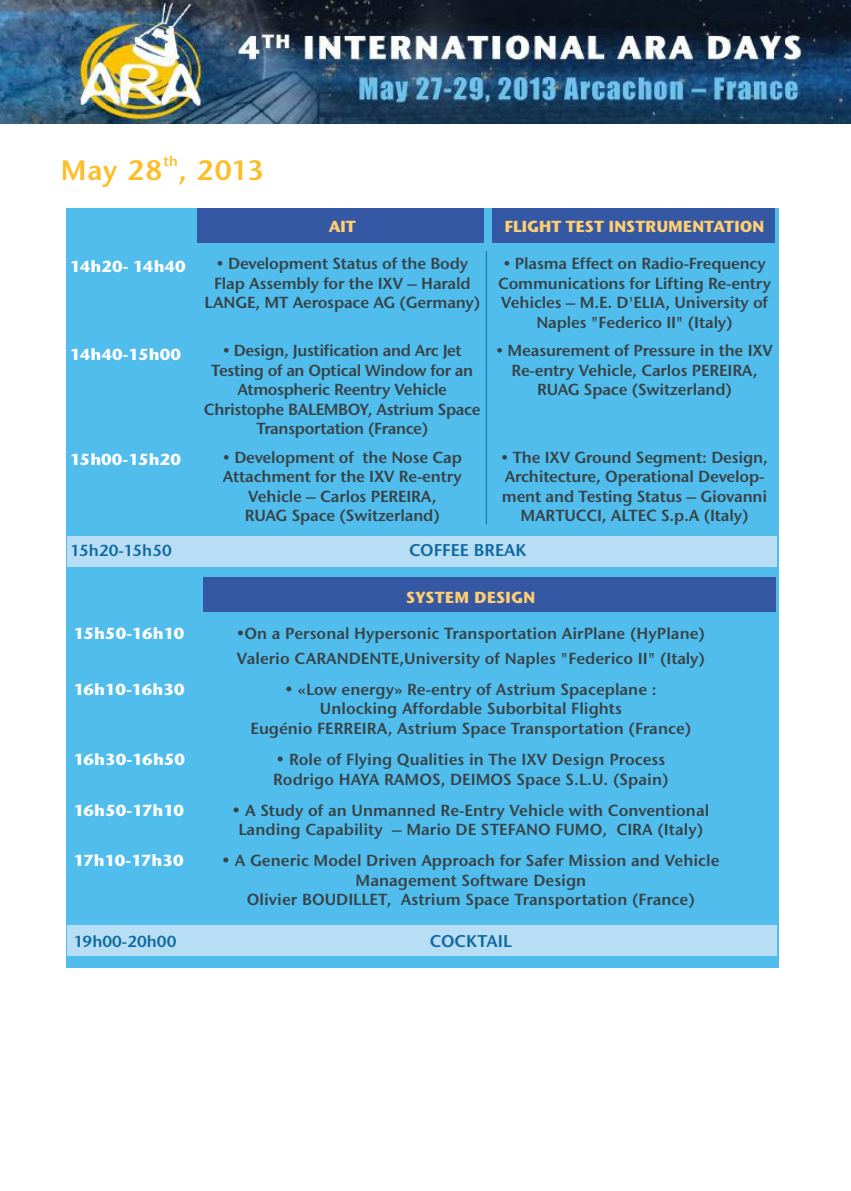
<style>
.page{position:relative;width:851px;height:1191px;background:#fff}
.page>*{position:absolute;margin:0;border:0;box-sizing:border-box;transform-origin:0 0}
.t1{font:28px "Stone Sans ITCTT Semi";letter-spacing:.02em;color:#fdbd28}
.t2{font:17px "Stone Sans ITCTT Semi";color:#0d699f}
.t3{font:16px/19.6px "Stone Sans ITCTT Semi";letter-spacing:-.01em;color:#374348;text-align:center}
.t4{font:700 16px "Stone Sans ITCTT";color:#fff}
.t5{font:700 16px "Stone Sans ITCTT";letter-spacing:-.015em;color:#fece70}
.t6{font:16px "Stone Sans ITCTT Semi";color:#0d699f}
.t7{font:14px "Stone Sans ITCTT Semi";color:#fdbd28}
.s1{font-family:"Stone Sans ITCTT";font-weight:700;font-size:17px}
</style>
<div class="page">
<img style="left:0;top:0;width:850px;height:123px">
<div style="left:67px;top:208px;width:712px;height:760px;background:#50bdec"></div>
<div style="left:198px;top:209px;width:286px;height:34px;background:#3458a3"></div>
<div style="left:492px;top:209px;width:282px;height:34px;background:#3458a3"></div>
<div style="left:203px;top:577px;width:572px;height:34px;background:#3458a3"></div>
<div style="left:67px;top:536px;width:709px;height:30px;background:#b7def5"></div>
<div style="left:67px;top:925px;width:709px;height:30px;background:#b7def5"></div>
<hr style="left:486px;top:251px;width:1px;height:273px;background:#0d699f">
<h1 class="t1" style="left:61px;top:153px;width:103px">May 28</h1>
<p class="t7" style="left:163px;top:153px;width:16px">th</p>
<h1 class="t1" style="left:178px;top:153px;width:87px">, 2013</h1>
<p class="t4" style="left:70px;top:256px;width:117px">14h20- 14h40</p>
<p class="t4" style="left:70px;top:344px;width:113px">14h40-15h00</p>
<p class="t4" style="left:70px;top:449px;width:112px">15h00-15h20</p>
<p class="t5" style="left:329px;top:217px;width:29px">AIT</p>
<p class="t3" style="left:204px;top:253px;width:277px">• Development Status of the Body<br>Flap Assembly for the IXV – Harald<br>LANGE, MT Aerospace AG (Germany)</p>
<p class="t3" style="left:204px;top:340px;width:278px">• Design, Justification and Arc Jet<br>Testing of an Optical Window for an<br>Atmospheric Reentry Vehicle<br>Christophe BALEMBOY, Astrium Space<br>Transportation (France)</p>
<p class="t3" style="left:223px;top:447px;width:240px">• Development of the Nose Cap<br>Attachment for the IXV Re-entry<br>Vehicle – Carlos PEREIRA,<br>RUAG Space (Switzerland)</p>
<p class="t5" style="left:504px;top:217px;width:261px">FLIGHT TEST INSTRUMENTATION</p>
<p class="t3" style="left:498px;top:253px;width:274px">• Plasma Effect on Radio-Frequency Communications for Lifting Re-entry Vehicles – M.E. D'ELIA, University of Naples "Federico II" (Italy)</p>
<p class="t3" style="left:496px;top:340px;width:278px">• Measurement of Pressure in the IXV<br>Re-entry Vehicle, Carlos PEREIRA,<br>RUAG Space (Switzerland)</p>
<p class="t3" style="left:501px;top:447px;width:268px">• The IXV Ground Segment: Design, Architecture, Operational Develop&shy;ment and Testing Status – Giovanni MARTUCCI, ALTEC S.p.A (Italy)</p>
<p class="t6" style="left:71px;top:540px;width:103px">15h20-15h50</p>
<p class="t2" style="left:409px;top:539px;width:119px">COFFEE BREAK</p>
<p class="t5" style="left:406px;top:586px;width:131px">SYSTEM DESIGN</p>
<p class="t4" style="left:74px;top:623px;width:112px">15h50-16h10</p>
<p class="t3" style="left:237px;top:620px;width:470px;line-height:25px;text-align:left"><span class="s1">•</span>On a Personal Hypersonic Transportation AirPlane (HyPlane)<br>Valerio CARANDENTE,University of Naples "Federico II" (Italy)</p>
<p class="t4" style="left:74px;top:679px;width:112px">16h10-16h30</p>
<p class="t3" style="left:250px;top:679px;width:442px"><span class="s1">•</span> «Low energy» Re-entry of Astrium Spaceplane :<br>Unlocking Affordable Suborbital Flights<br>Eugénio FERREIRA, Astrium Space Transportation (France)</p>
<p class="t4" style="left:74px;top:749px;width:113px">16h30-16h50</p>
<p class="t3" style="left:273px;top:749px;width:397px;text-align:left"><span class="s1">•</span> Role of Flying Qualities in The IXV Design Process<br>Rodrigo HAYA RAMOS, DEIMOS Space S.L.U. (Spain)</p>
<p class="t4" style="left:74px;top:799px;width:112px">16h50-17h10</p>
<p class="t3" style="left:232px;top:800px;width:478px"><span class="s1">•</span> A Study of an Unmanned Re-Entry Vehicle with Conventional<br>Landing Capability – Mario DE STEFANO FUMO, CIRA (Italy)</p>
<p class="t4" style="left:74px;top:850px;width:112px">17h10-17h30</p>
<p class="t3" style="left:222px;top:850px;width:499px"><span class="s1">•</span> A Generic Model Driven Approach for Safer Mission and Vehicle<br>Management Software Design<br>Olivier BOUDILLET, Astrium Space Transportation (France)</p>
<p class="t6" style="left:74px;top:931px;width:104px">19h00-20h00</p>
<p class="t2" style="left:430px;top:930px;width:83px">COCKTAIL</p>
</div>
